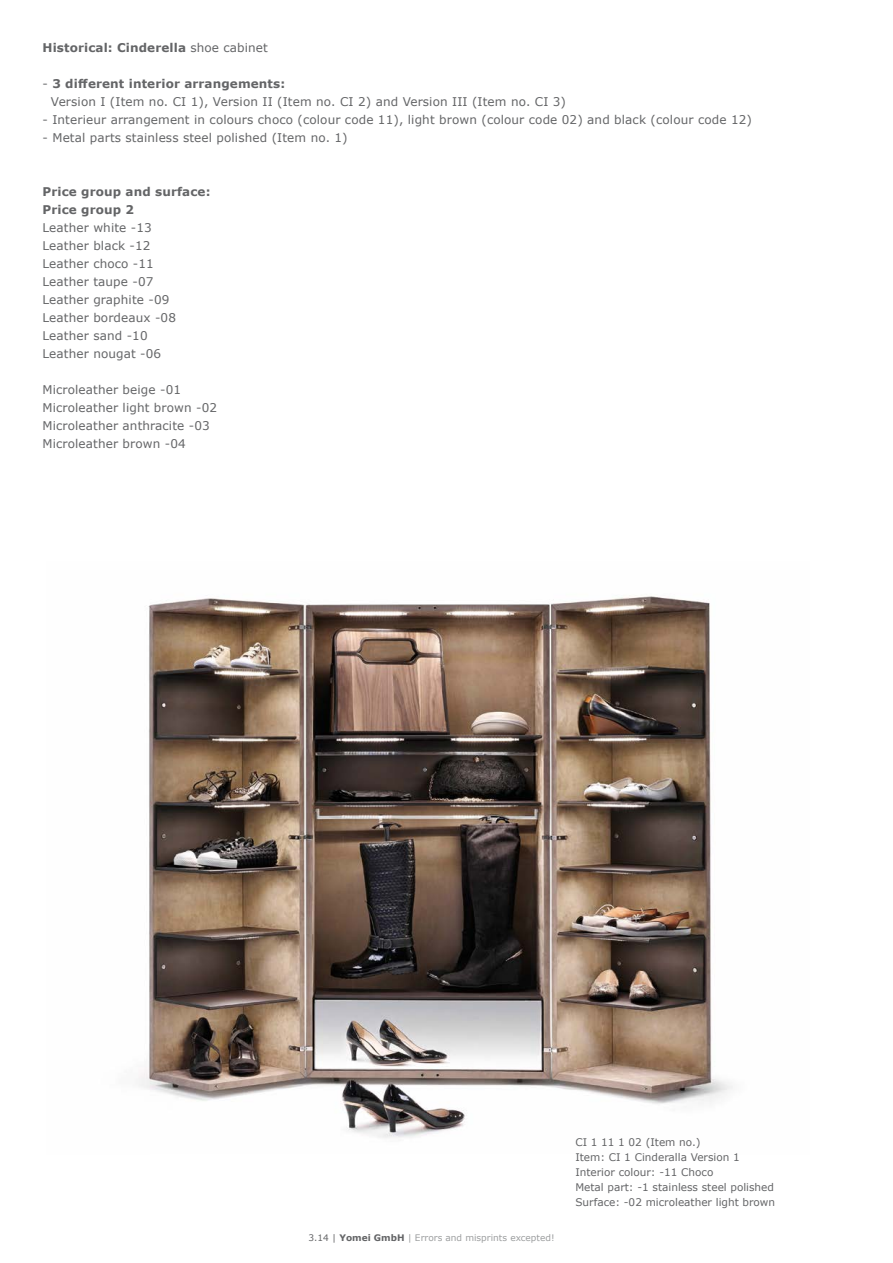
<style>
.page{position:relative;width:893px;height:1263px;background:#fff}
.page>*{position:absolute;margin:0;border:0;box-sizing:border-box;transform-origin:0 0}
.t1{font:12px/18px "Verdana";letter-spacing:.01em;color:#646567}
.t2{font:700 12px/18px "Verdana";letter-spacing:.01em;color:#646567}
.t3{font:10.5px/15px "Verdana";color:#646567}
.t4{font:9px "Verdana";color:#9c9e9f}
.s1{font-weight:400}
.s2{font-weight:700}
.s3{color:#646567}
.s4{font-weight:700;color:#646567}
</style>
<div class="page">
<img style="left:139px;top:595px;width:594px;height:543px">
<p class="t2" style="left:43px;top:38px;width:227px">Historical: Cinderella <span class="s1">shoe cabinet</span></p>
<p class="t1" style="left:51px;top:74px;width:517px;text-indent:-8px">- <span class="s2">3 different interior arrangements:<br></span>Version I (Item no. CI 1), Version II (Item no. CI 2) and Version III (Item no. CI 3)</p>
<p class="t1" style="left:43px;top:110px;width:711px">- Interieur arrangement in colours choco (colour code 11), light brown (colour code 02) and black (colour code 12)</p>
<p class="t1" style="left:43px;top:128px;width:307px">- Metal parts stainless steel polished (Item no. 1)</p>
<p class="t2" style="left:43px;top:182px;width:169px">Price group and surface:<br>Price group 2</p>
<p class="t1" style="left:43px;top:218px;width:135px">Leather white -13<br>Leather black -12<br>Leather choco -11<br>Leather taupe -07<br>Leather graphite -09<br>Leather bordeaux -08<br>Leather sand -10<br>Leather nougat -06</p>
<p class="t1" style="left:43px;top:380px;width:176px">Microleather beige -01<br>Microleather light brown -02<br>Microleather anthracite -03<br>Microleather brown -04</p>
<p class="t4" style="left:309px;top:1231px;width:248px"><span class="s3">3.14 |</span> <span class="s4">Yomei GmbH</span> | Errors and misprints excepted!</p>
<p class="t3" style="left:575px;top:1134px;width:201px">CI 1 11 1 02 (Item no.)<br>Item: CI 1 Cinderalla Version 1<br>Interior colour: -11 Choco<br>Metal part: -1 stainless steel polished<br>Surface: -02 microleather light brown</p>
</div>
